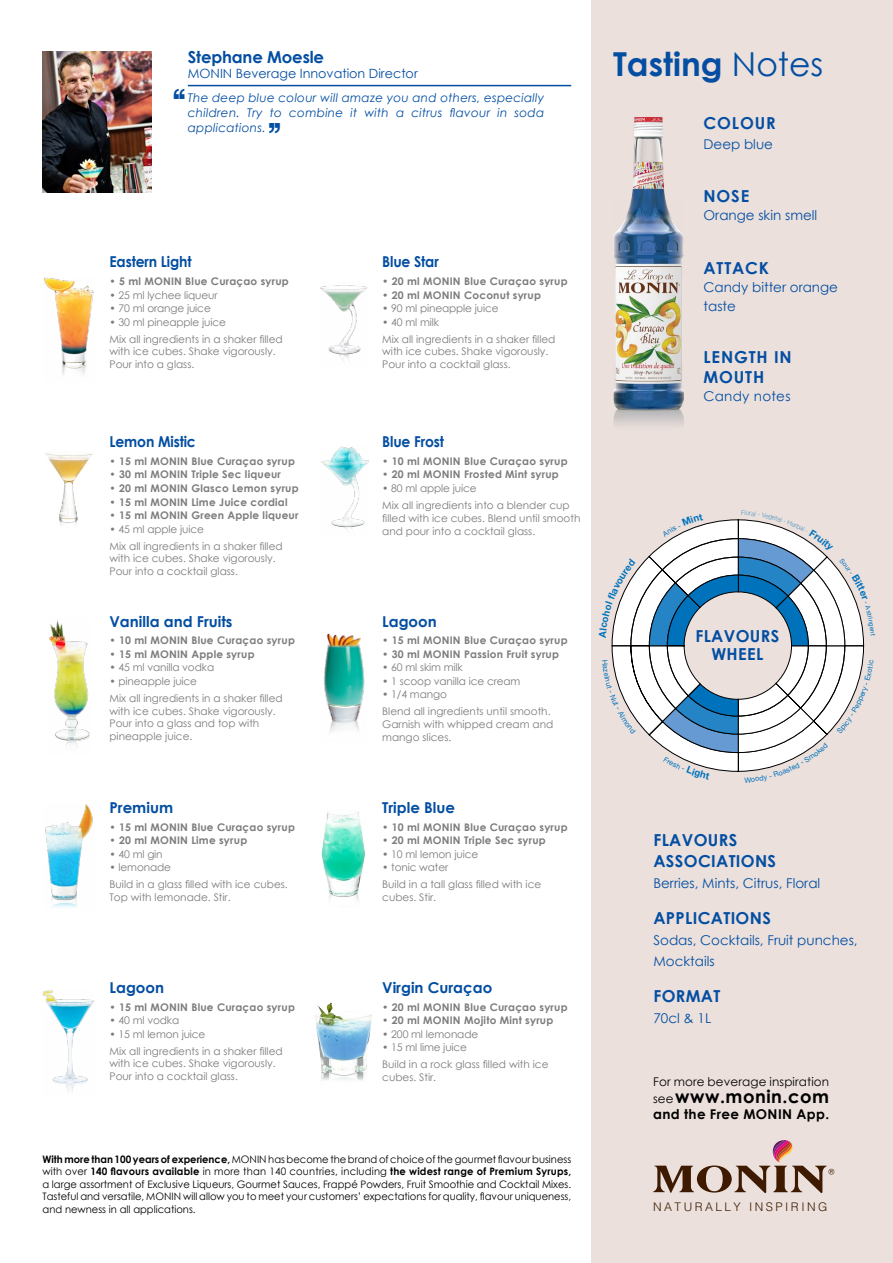
<style>
.page{position:relative;width:893px;height:1263px;background:#fff}
.page>*{position:absolute;margin:0;border:0;box-sizing:border-box;transform-origin:0 0}
.t1{font:700 37.5px "Helvetica LT Std";color:#034ea2;scale:.95 1}
.t2{font:700 33px "Century Gothic";color:#034ea2}
.t3{font:700 18px "Century Gothic";letter-spacing:.03em;color:#000}
.t4{font:700 16.5px/21px "Century Gothic";letter-spacing:.02em;color:#034ea2}
.t5{font:700 16.5px "Century Gothic";letter-spacing:-.01em;color:#034ea2}
.t6{font:700 16.5px/19.5px "Century Gothic";letter-spacing:.05em;color:#034ea2}
.t7{font:700 15px "Century Gothic";color:#034ea2}
.t8{font:700 15px "Century Gothic";color:#034ea2;scale:.93 1}
.t9{font:13.5px/21px "Century Gothic";color:#034ea2}
.t10{font:700 13.5px "Century Gothic";letter-spacing:.03em;color:#000}
.t11{font:13.5px "Century Gothic";letter-spacing:.02em;color:#034ea2}
.t12{font:12.75px "Century Gothic";color:#034ea2}
.t13{font:italic 12px/15px "Century Gothic";letter-spacing:.02em;color:#034ea2;text-align:justify}
.t14{font:12px "Century Gothic";letter-spacing:.01em;color:#000}
.t15{font:300 11.85px "Helvetica";letter-spacing:.205em;color:#3e1b00}
.t16{font:10.5px/17px "Century Gothic";color:#7d7b7b}
.t17{font:700 10.5px "Century Gothic";letter-spacing:.02em;color:#7d7b7b}
.t18{font:10.35px/12.5px "Century Gothic";color:#000;text-align:justify}
.s1{font-weight:700}
.s2{font-weight:400}
.s3{font-weight:400;font-size:12px}
</style>
<div class="page">
<div style="left:592px;top:457px;width:301px;height:806px;background:#ebe0dc"></div>
<div style="left:592px;top:0;width:301px;height:544px;background:#ebe0dc"></div>
<hr style="left:188px;top:85px;width:383px;height:1px;background:#034ea2">
<img style="left:321px;top:446px;width:47px;height:86px">
<img style="left:321px;top:811px;width:44px;height:90px">
<img style="left:44px;top:277px;width:50px;height:98px">
<img style="left:49px;top:620px;width:41px;height:128px">
<img style="left:45px;top:804px;width:48px;height:104px">
<img style="left:315px;top:1002px;width:57px;height:79px">
<img style="left:43px;top:990px;width:51px;height:102px">
<img style="left:324px;top:633px;width:41px;height:100px">
<img style="left:45px;top:453px;width:47px;height:73px">
<img style="left:43px;top:51px;width:108px;height:141px">
<img style="left:320px;top:285px;width:47px;height:76px">
<svg style="left:653px;top:1140px;width:181px;height:53px"></svg>
<img style="left:613px;top:117px;width:71px;height:308px">
<svg style="left:611px;top:519px;width:254px;height:253px"></svg>
<h3 class="t5" style="left:188px;top:45px;width:138px">Stephane Moesle</h3>
<p class="t12" style="left:188px;top:65px;width:231px">MONIN Beverage Innovation Director</p>
<p class="t13" style="left:188px;top:90px;width:358px">The deep blue colour will amaze you and others, especially children. Try to combine it with a citrus flavour in soda applications.</p>
<h1 class="t1" style="left:171px;top:80px;width:18px">‘‘</h1>
<h1 class="t1" style="left:283px;top:142px;width:18px;rotate:-180deg">‘‘</h1>
<h3 class="t8" style="left:109px;top:251px;width:90px">Eastern Light</h3>
<p class="t17" style="left:109px;top:273px;width:181px">• 5 ml MONIN Blue Curaçao syrup</p>
<p class="t16" style="left:109px;top:286px;width:110px">• 25 ml lychee liqueur</p>
<p class="t16" style="left:109px;top:300px;width:103px">• 70 ml orange juice</p>
<p class="t16" style="left:109px;top:313px;width:175px">• 30 ml pineapple juice<br>Mix all ingredients in a shaker filled</p>
<p class="t16" style="left:109px;top:345px;width:168px;line-height:12.8px">with ice cubes. Shake vigorously.<br>Pour into a glass.</p>
<h3 class="t8" style="left:109px;top:430px;width:94px">Lemon Mistic</h3>
<p class="t17" style="left:109px;top:453px;width:187px">• 15 ml MONIN Blue Curaçao syrup</p>
<p class="t17" style="left:109px;top:467px;width:173px">• 30 ml MONIN Triple Sec liqueur</p>
<p class="t17" style="left:109px;top:480px;width:191px">• 20 ml MONIN Glasco Lemon syrup</p>
<p class="t17" style="left:109px;top:494px;width:180px">• 15 ml MONIN Lime Juice cordial</p>
<p class="t17" style="left:109px;top:507px;width:191px">• 15 ml MONIN Green Apple liqueur</p>
<p class="t16" style="left:109px;top:520px;width:175px">• 45 ml apple juice<br>Mix all ingredients in a shaker filled</p>
<p class="t16" style="left:109px;top:552px;width:168px;line-height:12.8px">with ice cubes. Shake vigorously.<br>Pour into a cocktail glass.</p>
<h3 class="t7" style="left:109px;top:610px;width:125px">Vanilla and Fruits</h3>
<p class="t17" style="left:109px;top:633px;width:187px">• 10 ml MONIN Blue Curaçao syrup</p>
<p class="t17" style="left:109px;top:646px;width:147px">• 15 ml MONIN Apple syrup</p>
<p class="t16" style="left:109px;top:659px;width:106px">• 45 ml vanilla vodka</p>
<p class="t16" style="left:109px;top:672px;width:175px">• pineapple juice<br>Mix all ingredients in a shaker filled</p>
<p class="t16" style="left:109px;top:704px;width:168px;line-height:12.8px">with ice cubes. Shake vigorously.<br>Pour into a glass and top with pineapple juice.</p>
<h3 class="t7" style="left:109px;top:796px;width:65px">Premium</h3>
<p class="t17" style="left:109px;top:819px;width:187px">• 15 ml MONIN Blue Curaçao syrup</p>
<p class="t17" style="left:109px;top:833px;width:139px">• 20 ml MONIN Lime syrup</p>
<p class="t16" style="left:109px;top:845px;width:55px">• 40 ml gin</p>
<p class="t16" style="left:109px;top:859px;width:180px">• lemonade<br>Build in a glass filled with ice cubes.</p>
<p class="t16" style="left:109px;top:889px;width:123px">Top with lemonade. Stir.</p>
<h3 class="t7" style="left:109px;top:976px;width:56px">Lagoon</h3>
<p class="t17" style="left:109px;top:999px;width:187px">• 15 ml MONIN Blue Curaçao syrup</p>
<p class="t16" style="left:109px;top:1012px;width:71px">• 40 ml vodka</p>
<p class="t16" style="left:109px;top:1025px;width:175px">• 15 ml lemon juice<br>Mix all ingredients in a shaker filled</p>
<p class="t16" style="left:109px;top:1057px;width:168px;line-height:12.8px">with ice cubes. Shake vigorously.<br>Pour into a cocktail glass.</p>
<h3 class="t8" style="left:382px;top:251px;width:62px">Blue Star</h3>
<p class="t17" style="left:382px;top:273px;width:187px">• 20 ml MONIN Blue Curaçao syrup</p>
<p class="t17" style="left:382px;top:287px;width:160px">• 20 ml MONIN Coconut syrup</p>
<p class="t16" style="left:382px;top:300px;width:118px">• 90 ml pineapple juice</p>
<p class="t16" style="left:382px;top:313px;width:175px">• 40 ml milk<br>Mix all ingredients in a shaker filled</p>
<p class="t16" style="left:382px;top:345px;width:168px;line-height:12.8px">with ice cubes. Shake vigorously.<br>Pour into a cocktail glass.</p>
<h3 class="t8" style="left:382px;top:430px;width:68px">Blue Frost</h3>
<p class="t17" style="left:382px;top:453px;width:187px">• 10 ml MONIN Blue Curaçao syrup</p>
<p class="t17" style="left:382px;top:467px;width:178px">• 20 ml MONIN Frosted Mint syrup</p>
<p class="t16" style="left:382px;top:480px;width:189px">• 80 ml apple juice<br>Mix all ingredients into a blender cup</p>
<p class="t16" style="left:382px;top:511px;width:200px;line-height:12.8px">filled with ice cubes. Blend until smooth and pour into a cocktail glass.</p>
<h3 class="t7" style="left:382px;top:610px;width:56px">Lagoon</h3>
<p class="t17" style="left:382px;top:633px;width:187px">• 15 ml MONIN Blue Curaçao syrup</p>
<p class="t17" style="left:382px;top:646px;width:178px">• 30 ml MONIN Passion Fruit syrup</p>
<p class="t16" style="left:382px;top:659px;width:82px">• 60 ml skim milk</p>
<p class="t16" style="left:382px;top:672px;width:140px">• 1 scoop vanilla ice cream</p>
<p class="t16" style="left:382px;top:686px;width:170px">• 1/4 mango<br>Blend all ingredients until smooth.</p>
<p class="t16" style="left:382px;top:718px;width:173px;line-height:12.8px">Garnish with whipped cream and mango slices.</p>
<h3 class="t7" style="left:382px;top:796px;width:74px">Triple Blue</h3>
<p class="t17" style="left:382px;top:819px;width:187px">• 10 ml MONIN Blue Curaçao syrup</p>
<p class="t17" style="left:382px;top:833px;width:165px">• 20 ml MONIN Triple Sec syrup</p>
<p class="t16" style="left:382px;top:845px;width:97px">• 10 ml lemon juice</p>
<p class="t16" style="left:382px;top:859px;width:161px">• tonic water<br>Build in a tall glass filled with ice</p>
<p class="t16" style="left:382px;top:889px;width:56px">cubes. Stir.</p>
<h3 class="t7" style="left:382px;top:976px;width:112px">Virgin Curaçao</h3>
<p class="t17" style="left:382px;top:999px;width:187px">• 20 ml MONIN Blue Curaçao syrup</p>
<p class="t17" style="left:382px;top:1012px;width:173px">• 20 ml MONIN Mojito Mint syrup</p>
<p class="t16" style="left:382px;top:1025px;width:98px">• 200 ml lemonade</p>
<p class="t16" style="left:382px;top:1039px;width:168px">• 15 ml lime juice<br>Build in a rock glass filled with ice</p>
<p class="t16" style="left:382px;top:1068px;width:56px">cubes. Stir.</p>
<p class="t18" style="left:43px;top:1153px;width:530px"><span class="s1">With more than 100 years of experience,</span> MONIN has become the brand of choice of the gourmet flavour business with over <span class="s1">140 flavours available</span> in more than 140 countries, including <span class="s1">the widest range of Premium Syrups, </span>a large assortment of Exclusive Liqueurs, Gourmet Sauces, Frappé Powders, Fruit Smoothie and Cocktail Mixes.<br>Tasteful and versatile, MONIN will allow you to meet your customers’ expectations for quality, flavour uniqueness, and newness in all applications.</p>
<h2 class="t2" style="left:613px;top:39px;width:212px">Tasting <span class="s2">Notes</span></h2>
<h3 class="t4" style="left:703px;top:112px;width:74px">COLOUR</h3>
<p class="t9" style="left:703px;top:133px;width:71px">Deep blue</p>
<h3 class="t4" style="left:703px;top:185px;width:47px">NOSE</h3>
<p class="t9" style="left:703px;top:205px;width:115px">Orange skin smell</p>
<h3 class="t4" style="left:703px;top:257px;width:67px">ATTACK</h3>
<p class="t9" style="left:703px;top:277px;width:136px;line-height:19.5px">Candy bitter orange taste</p>
<h3 class="t6" style="left:703px;top:347px;width:90px">LENGTH IN<br>MOUTH</h3>
<p class="t11" style="left:703px;top:387px;width:89px">Candy notes</p>
<h3 class="t4" style="left:695px;top:626px;width:85px;line-height:18px;text-align:center">FLAVOURS<br>WHEEL</h3>
<h3 class="t4" style="left:653px;top:829px;width:124px">FLAVOURS<br>ASSOCIATIONS</h3>
<p class="t9" style="left:653px;top:872px;width:168px">Berries, Mints, Citrus, Floral</p>
<h3 class="t4" style="left:653px;top:907px;width:119px">APPLICATIONS</h3>
<p class="t9" style="left:653px;top:929px;width:206px">Sodas, Cocktails, Fruit punches,<br>Mocktails</p>
<h3 class="t4" style="left:653px;top:985px;width:68px">FORMAT</h3>
<p class="t9" style="left:653px;top:1007px;width:59px">70cl &amp; 1L</p>
<p class="t14" style="left:653px;top:1073px;width:178px">For more beverage inspiration</p>
<h3 class="t3" style="left:653px;top:1082px;width:177px"><span class="s3">see</span>www.monin.com</h3>
<p class="t10" style="left:653px;top:1104px;width:178px">and the Free MONIN App.</p>
<p class="t15" style="left:653px;top:1197px;width:176px">NATURALLY INSPIRING</p>
</div>
